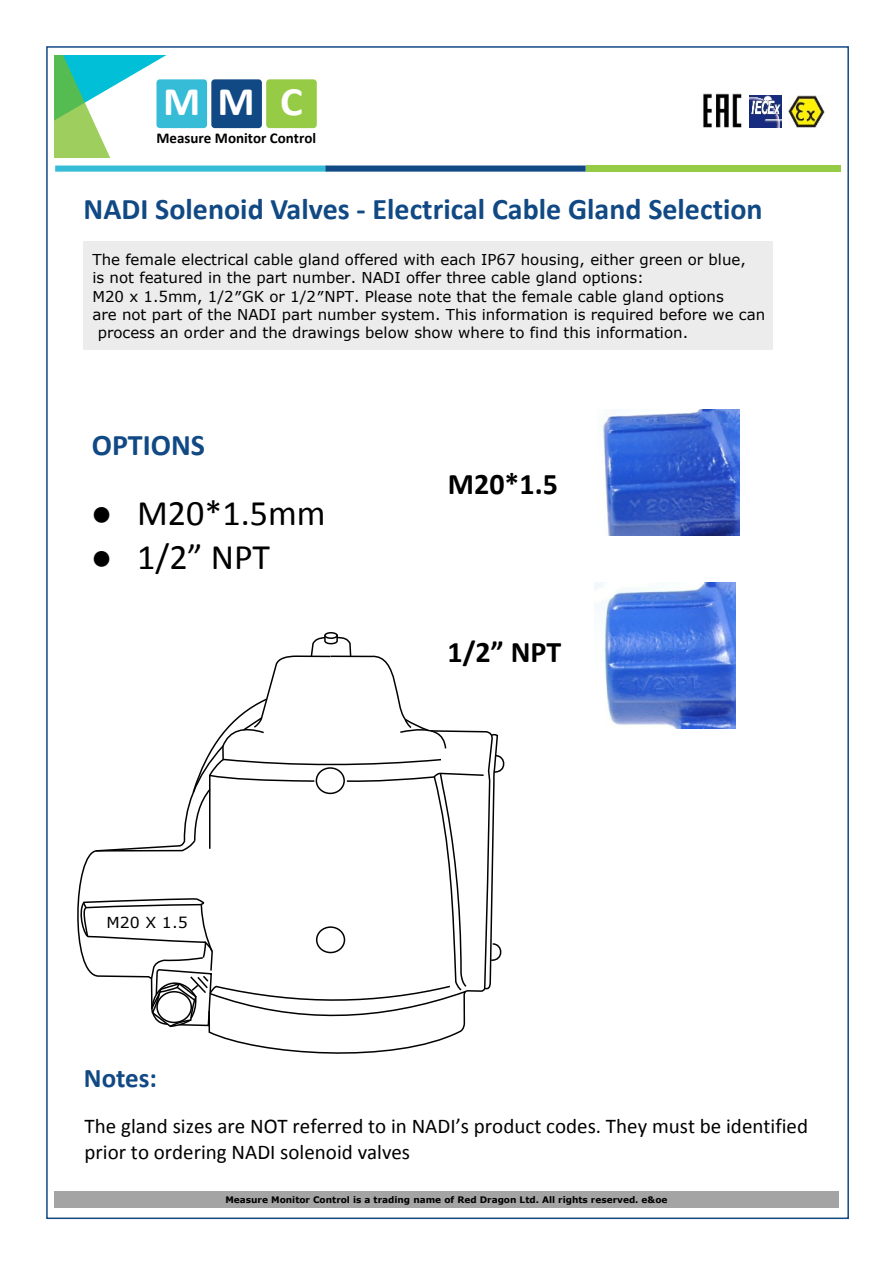
<style>
.page{position:relative;width:893px;height:1263px;background:#fff}
.page>*{position:absolute;margin:0;border:0;box-sizing:border-box;transform-origin:0 0}
.t1{font:700 40.65px "Calibri";color:#fff;scale:1.05 1}
.t2{font:36px "Calibri";color:#000}
.t3{font:700 30px "Calibri";color:#114984}
.t4{font:700 30px "Calibri";color:#000}
.t5{font:700 27px "Calibri";color:#114984}
.t6{font:21px/25.7px "Calibri";color:#000}
.t7{font:15.15px "Verdana";color:#000;scale:1.04 1}
.t8{font:15px "Verdana";color:#000}
.t9{font:700 15px "Calibri";color:#000}
.t10{font:700 9px "Verdana";color:#000}
.s1{font-family:"Times New Roman"}
</style>
<div class="page">
<div style="left:54px;top:1191px;width:785px;height:17px;background:#a5a4a4"></div>
<img style="left:789px;top:96px;width:36px;height:31px">
<img style="left:749px;top:96px;width:32px;height:31px">
<img style="left:703px;top:94px;width:39px;height:33px">
<div style="left:55px;top:165px;width:272px;height:7px;background:#36bcd7"></div>
<div style="left:326px;top:165px;width:260px;height:7px;background:#114984"></div>
<div style="left:586px;top:165px;width:254px;height:7px;background:#96cb45"></div>
<div style="left:266px;top:79px;width:51px;height:49px;background:#96cb45;border-radius:3px"></div>
<svg style="left:54px;top:56px;width:245px;height:102px"></svg>
<img style="left:602px;top:409px;width:138px;height:126px">
<img style="left:594px;top:582px;width:142px;height:147px">
<div style="left:84px;top:242px;width:689px;height:108px;background:#ececec"></div>
<svg style="left:208px;top:1028px;width:256px;height:26px"></svg>
<svg style="left:77px;top:632px;width:428px;height:396px"></svg>
<h1 class="t1" style="left:163px;top:85px;width:135px">MMC</h1>
<p class="t9" style="left:156px;top:132px;width:161px">Measure Monitor Control</p>
<h3 class="t3" style="left:84px;top:196px;width:680px">NADI Solenoid Valves - Electrical Cable Gland Selection</h3>
<p class="t8" style="left:92px;top:254px;width:655px">The female electrical cable gland offered with each IP67 housing, either green or blue,</p>
<p class="t8" style="left:92px;top:272px;width:553px">is not featured in the part number. NADI offer three cable gland options:</p>
<p class="t8" style="left:92px;top:290px;width:633px">M20 x 1.5mm, 1/2″GK or 1/2″NPT. Please note that the female cable gland options</p>
<p class="t8" style="left:92px;top:308px;width:674px">are not part of the NADI part number system. This information is required before we can</p>
<p class="t8" style="left:98px;top:326px;width:592px">process an order and the drawings below show where to find this information.</p>
<h3 class="t3" style="left:92px;top:433px;width:115px">OPTIONS</h3>
<h2 class="t2" style="left:91px;top:498px;width:236px"><span class="s1">●</span> M20*1.5mm</h2>
<h2 class="t2" style="left:91px;top:542px;width:181px"><span class="s1">●</span> 1/2” NPT</h2>
<p class="t7" style="left:107px;top:916px;width:80px">M20 X 1.5</p>
<h3 class="t5" style="left:84px;top:1066px;width:75px">Notes:</h3>
<h3 class="t4" style="left:448px;top:472px;width:112px">M20*1.5</h3>
<h3 class="t4" style="left:448px;top:639px;width:115px">1/2” NPT</h3>
<h3 class="t6" style="left:85px;top:1115px;width:725px">The gland sizes are NOT referred to in NADI’s product codes. They must be identified prior to ordering NADI solenoid valves</h3>
<p class="t10" style="left:225px;top:1196px;width:444px">Measure Monitor Control is a trading name of Red Dragon Ltd. All rights reserved. e&amp;oe</p>
</div>
